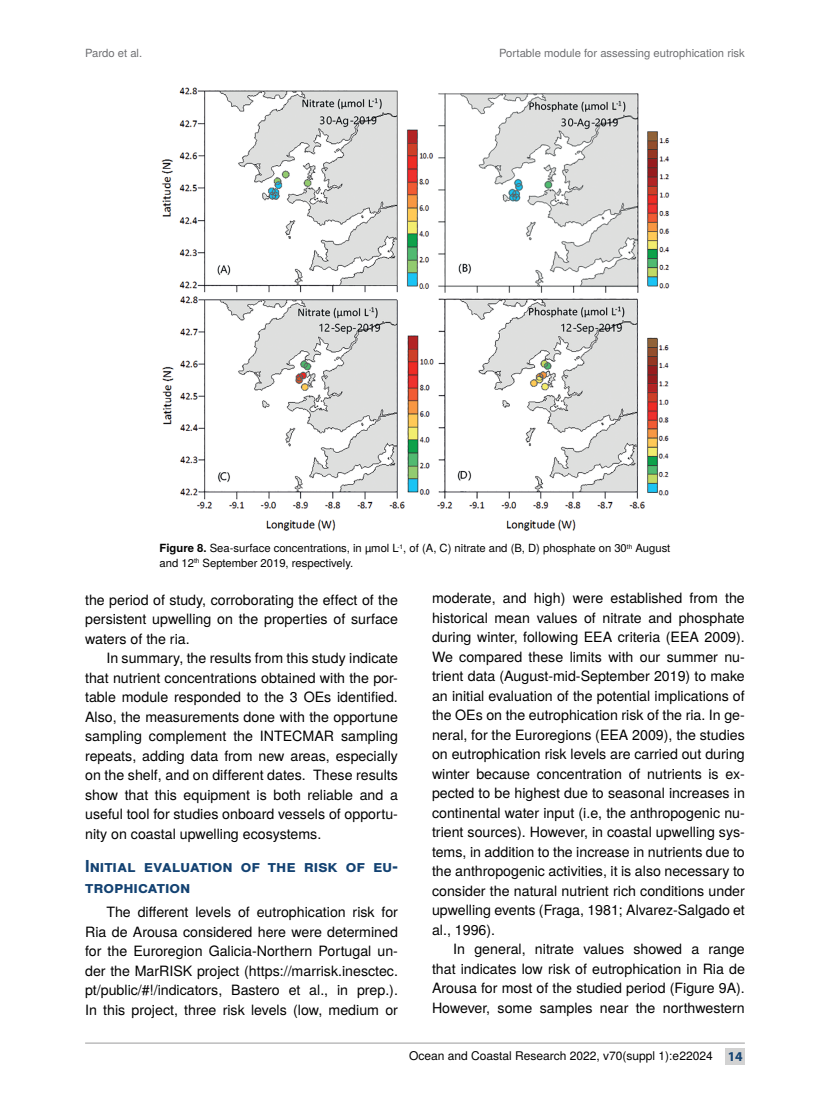
<style>
.page{position:relative;width:830px;height:1106px;background:#fff}
.page>*{position:absolute;margin:0;border:0;box-sizing:border-box;transform-origin:0 0}
.t1{font:700 16.5px/21px "Te X Gyre Heros";color:#134272}
.t2{font:14.25px/19.5px "Te X Gyre Heros";color:#000;text-align:justify}
.t3{font:12px "Te X Gyre Heros";color:#000}
.t4{font:11.25px/14.2px "Te X Gyre Heros";color:#000}
.t5{font:11.25px "Te X Gyre Heros";color:#6d6e71}
.s1{font-weight:700}
.s2{font-family:"Myriad Pro";font-weight:700;font-size:13.5px;color:#134272}
</style>
<div class="page">
<hr style="left:85px;top:1042px;width:659px;height:1px;background:#9a9a9b">
<div style="left:725px;top:1048px;width:19px;height:16px;background:#d2d2d2"></div>
<img style="left:161px;top:87px;width:509px;height:444px">
<p class="t5" style="left:85px;top:44px;width:59px">Pardo et al.</p>
<p class="t5" style="left:498px;top:44px;width:247px">Portable module for assessing eutrophication risk</p>
<p class="t4" style="left:159px;top:540px;width:512px"><span class="s1">Figure 8.</span> Sea-surface concentrations, in µmol L<sup>-1</sup>, of (A, C) nitrate and (B, D) phosphate on 30<sup>th</sup> August and 12<sup>th</sup> September 2019, respectively.</p>
<p class="t2" style="left:85px;top:588px;width:314px">the period of study, corroborating the effect of the persistent upwelling on the properties of surface waters of the ria.</p>
<p class="t2" style="left:85px;top:647px;width:314px;text-indent:21px">In summary, the results from this study indicate that nutrient concentrations obtained with the por&shy;table module responded to the 3 OEs identified.<br>Also, the measurements done with the opportune sampling complement the INTECMAR sampling repeats, adding data from new areas, especially on the shelf, and on different dates. These results show that this equipment is both reliable and a useful tool for studies onboard vessels of opportu&shy;nity on coastal upwelling ecosystems.</p>
<p class="t1" style="left:85px;top:855px;width:314px">Initial evaluation of the risk of eu&shy;trophication</p>
<p class="t2" style="left:85px;top:901px;width:314px;text-indent:21px">The different levels of eutrophication risk for Ria de Arousa considered here were determined for the Euroregion Galicia-Northern Portugal un&shy;der the MarRISK project (https://marrisk.inesctec. pt/public/#!/indicators, Bastero et al., in prep.).<br>In this project, three risk levels (low, medium or</p>
<p class="t2" style="left:432px;top:587px;width:314px">moderate, and high) were established from the historical mean values of nitrate and phosphate during winter, following EEA criteria (EEA 2009).<br>We compared these limits with our summer nu&shy;trient data (August-mid-September 2019) to make an initial evaluation of the potential implications of the OEs on the eutrophication risk of the ria. In ge&shy;neral, for the Euroregions (EEA 2009), the studies on eutrophication risk levels are carried out during winter because concentration of nutrients is ex&shy;pected to be highest due to seasonal increases in continental water input (i.e, the anthropogenic nu&shy;trient sources). However, in coastal upwelling sys&shy;tems, in addition to the increase in nutrients due to the anthropogenic activities, it is also necessary to consider the natural nutrient rich conditions under upwelling events (Fraga, 1981; Alvarez-Salgado et al., 1996).</p>
<p class="t2" style="left:432px;top:938px;width:314px;text-indent:21px">In general, nitrate values showed a range that indicates low risk of eutrophication in Ria de Arousa for most of the studied period (Figure 9A).<br>However, some samples near the northwestern</p>
<p class="t3" style="left:409px;top:1046px;width:335px">Ocean and Coastal Research 2022, v70(suppl 1):e22024 <span class="s2">14</span></p>
</div>
